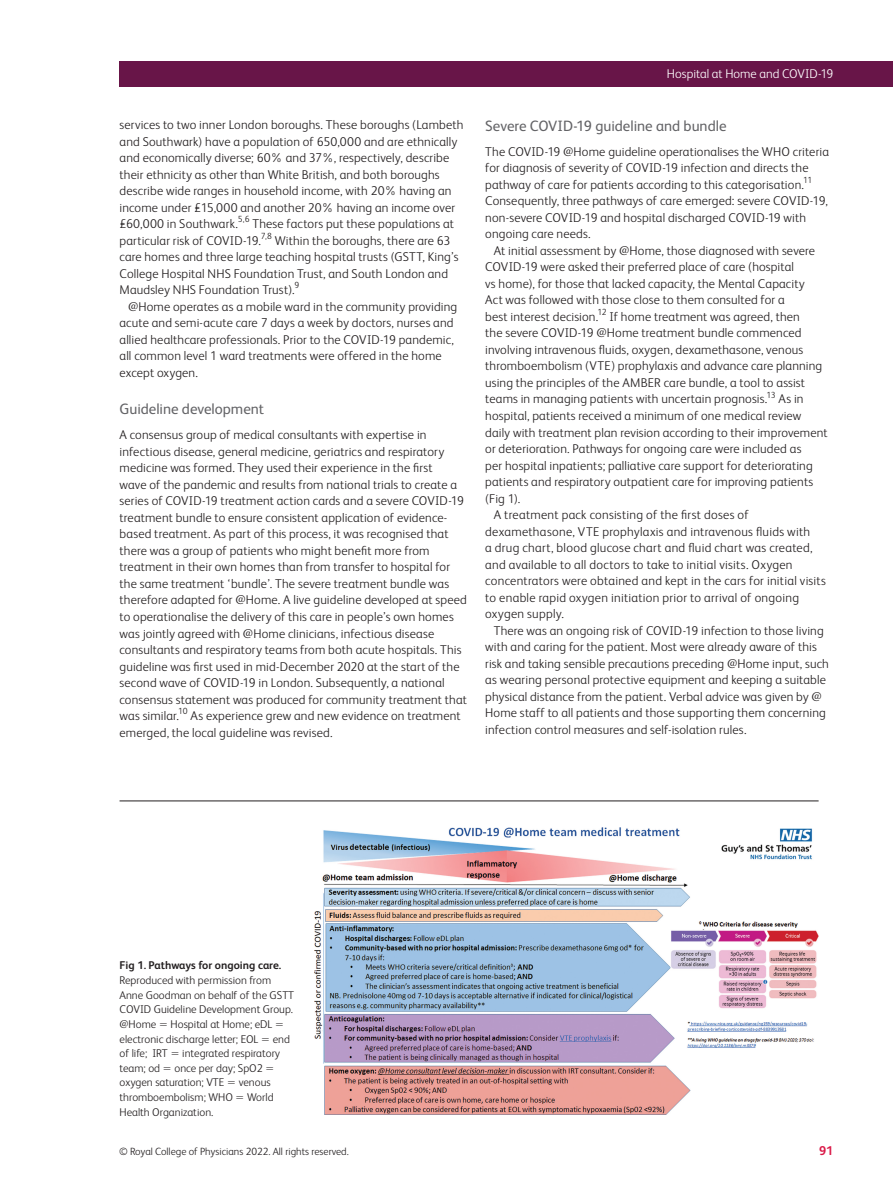
<style>
.page{position:relative;width:893px;height:1191px;background:#fff}
.page>*{position:absolute;margin:0;border:0;box-sizing:border-box;transform-origin:0 0}
.sec_H2{font:15px "FS Albert";color:#636366}
.body_sec_P_noIndent{font:300 12.75px/16.5px "FS Albert";letter-spacing:.01em;color:#231f20}
.body_sec_P_Indent{font:300 12.75px/16.5px "FS Albert";letter-spacing:.01em;color:#231f20}
.t1{font:300 12.75px "FS Albert";color:#fff}
.t2{font:700 12.75px "FS Albert";color:#da1a48}
.fig_caption_P_noInde{font:300 11.25px/14.7px "FS Albert";color:#231f20}
.t3{font:300 10.5px "FS Albert";color:#231f20}
.body_sec_P_noIndent-2{font:300 8.85px "FS Albert";color:#231f20}
.body_sec_P_Indent-2{font:300 8.85px "FS Albert";color:#231f20}
.s1{font-weight:700}
</style>
<div class="page">
<div style="left:119px;top:62px;width:774px;height:25px;background:#681548"></div>
<hr style="left:120px;top:800px;width:699px;height:1px;background:#231f20">
<img style="left:315px;top:827px;width:504px;height:287px">
<p class="body_sec_P_noIndent" style="left:120px;top:116px;width:345px">services to two inner London boroughs. These boroughs (Lambeth and Southwark) have a population of 650,000 and are ethnically and economically diverse; 60% and 37%, respectively, describe their ethnicity as other than White British, and both boroughs describe wide ranges in household income, with 20% having an income under £15,000 and another 20% having an income over £60,000 in Southwark.</p>
<p class="body_sec_P_noIndent-2" style="left:238px;top:214px;width:13px">5,6</p>
<p class="body_sec_P_noIndent" style="left:120px;top:215px;width:336px;text-indent:133px">These factors put these populations at particular risk of COVID-19.</p>
<p class="body_sec_P_noIndent-2" style="left:261px;top:231px;width:13px">7,8</p>
<p class="body_sec_P_noIndent" style="left:120px;top:232px;width:341px;text-indent:155px">Within the boroughs, there are 63 care homes and three large teaching hospital trusts (GSTT, King’s College Hospital NHS Foundation Trust, and South London and Maudsley NHS Foundation Trust).</p>
<p class="body_sec_P_noIndent-2" style="left:294px;top:280px;width:6px">9</p>
<p class="body_sec_P_Indent" style="left:120px;top:298px;width:339px;text-indent:9px">@Home operates as a mobile ward in the community providing acute and semi-acute care 7 days a week by doctors, nurses and allied healthcare professionals. Prior to the COVID-19 pandemic, all common level 1 ward treatments were offered in the home except oxygen.</p>
<p class="sec_H2" style="left:120px;top:401px;width:146px">Guideline development</p>
<p class="body_sec_P_noIndent" style="left:120px;top:427px;width:349px">A consensus group of medical consultants with expertise in infectious disease, general medicine, geriatrics and respiratory medicine was formed. They used their experience in the first<br>wave of the pandemic and results from national trials to create a series of COVID-19 treatment action cards and a severe COVID-19 treatment bundle to ensure consistent application of evidence&shy;based treatment. As part of this process, it was recognised that there was a group of patients who might benefit more from treatment in their own homes than from transfer to hospital for the same treatment ‘bundle’. The severe treatment bundle was therefore adapted for @Home. A live guideline developed at speed to operationalise the delivery of this care in people’s own homes was jointly agreed with @Home clinicians, infectious disease consultants and respiratory teams from both acute hospitals. This guideline was first used in mid-December 2020 at the start of the second wave of COVID-19 in London. Subsequently, a national consensus statement was produced for community treatment that was similar.</p>
<p class="body_sec_P_noIndent-2" style="left:178px;top:706px;width:11px">10</p>
<p class="body_sec_P_noIndent" style="left:120px;top:707px;width:343px;text-indent:71px">As experience grew and new evidence on treatment emerged, the local guideline was revised.</p>
<p class="t1" style="left:667px;top:66px;width:168px">Hospital at Home and COVID-19</p>
<p class="sec_H2" style="left:485px;top:117px;width:243px">Severe COVID-19 guideline and bundle</p>
<p class="body_sec_P_noIndent" style="left:485px;top:143px;width:345px">The COVID-19 @Home guideline operationalises the WHO criteria for diagnosis of severity of COVID-19 infection and directs the pathway of care for patients according to this categorisation.</p>
<p class="body_sec_P_noIndent-2" style="left:803px;top:175px;width:11px">11</p>
<p class="body_sec_P_noIndent" style="left:485px;top:193px;width:344px">Consequently, three pathways of care emerged: severe COVID-19, non-severe COVID-19 and hospital discharged COVID-19 with ongoing care needs.</p>
<p class="body_sec_P_Indent" style="left:485px;top:242px;width:331px;text-indent:9px">At initial assessment by @Home, those diagnosed with severe COVID-19 were asked their preferred place of care (hospital<br>vs home), for those that lacked capacity, the Mental Capacity Act was followed with those close to them consulted for a<br>best interest decision.</p>
<p class="body_sec_P_Indent-2" style="left:597px;top:307px;width:11px">12</p>
<p class="body_sec_P_Indent" style="left:485px;top:308px;width:339px;text-indent:124px">If home treatment was agreed, then<br>the severe COVID-19 @Home treatment bundle commenced involving intravenous fluids, oxygen, dexamethasone, venous thromboembolism (VTE) prophylaxis and advance care planning using the principles of the AMBER care bundle, a tool to assist teams in managing patients with uncertain prognosis.</p>
<p class="body_sec_P_Indent-2" style="left:766px;top:389px;width:11px">13</p>
<p class="body_sec_P_Indent" style="left:485px;top:391px;width:344px;text-indent:293px">As in hospital, patients received a minimum of one medical review daily with treatment plan revision according to their improvement or deterioration. Pathways for ongoing care were included as<br>per hospital inpatients; palliative care support for deteriorating patients and respiratory outpatient care for improving patients (Fig 1).</p>
<p class="body_sec_P_Indent" style="left:485px;top:506px;width:342px;text-indent:9px">A treatment pack consisting of the first doses of dexamethasone, VTE prophylaxis and intravenous fluids with<br>a drug chart, blood glucose chart and fluid chart was created, and available to all doctors to take to initial visits. Oxygen concentrators were obtained and kept in the cars for initial visits to enable rapid oxygen initiation prior to arrival of ongoing oxygen supply.</p>
<p class="body_sec_P_Indent" style="left:485px;top:622px;width:345px;text-indent:9px">There was an ongoing risk of COVID-19 infection to those living with and caring for the patient. Most were already aware of this risk and taking sensible precautions preceding @Home input, such as wearing personal protective equipment and keeping a suitable physical distance from the patient. Verbal advice was given by @ Home staff to all patients and those supporting them concerning infection control measures and self-isolation rules.</p>
<p class="fig_caption_P_noInde" style="left:120px;top:958px;width:176px"><span class="s1">Fig 1. Pathways for ongoing care.<br></span>Reproduced with permission from<br>Anne Goodman on behalf of the GSTT<br>COVID Guideline Development Group. @Home</p>
<p class="fig_caption_P_noInde" style="left:120px;top:1016px;width:154px;text-indent:51px">Hospital at Home; eDL electronic discharge letter; EOL</p>
<p class="fig_caption_P_noInde" style="left:273px;top:1031px;width:19px">end</p>
<p class="fig_caption_P_noInde" style="left:120px;top:1045px;width:50px">of life; IRT</p>
<p class="fig_caption_P_noInde" style="left:182px;top:1045px;width:99px">integrated respiratory</p>
<p class="fig_caption_P_noInde" style="left:120px;top:1060px;width:42px">team; od</p>
<p class="fig_caption_P_noInde" style="left:120px;top:1060px;width:145px;text-indent:55px">once per day; SpO2 oxygen saturation; VTE</p>
<p class="fig_caption_P_noInde" style="left:239px;top:1075px;width:33px">venous</p>
<p class="fig_caption_P_noInde" style="left:120px;top:1089px;width:115px">thromboembolism; WHO</p>
<p class="fig_caption_P_noInde" style="left:247px;top:1089px;width:28px">World</p>
<p class="fig_caption_P_noInde" style="left:120px;top:1104px;width:95px">Health Organization.</p>
<p class="t3" style="left:119px;top:1145px;width:231px">© Royal College of Physicians 2022. All rights reserved.</p>
<p class="t2" style="left:819px;top:1143px;width:16px">91</p>
</div>
